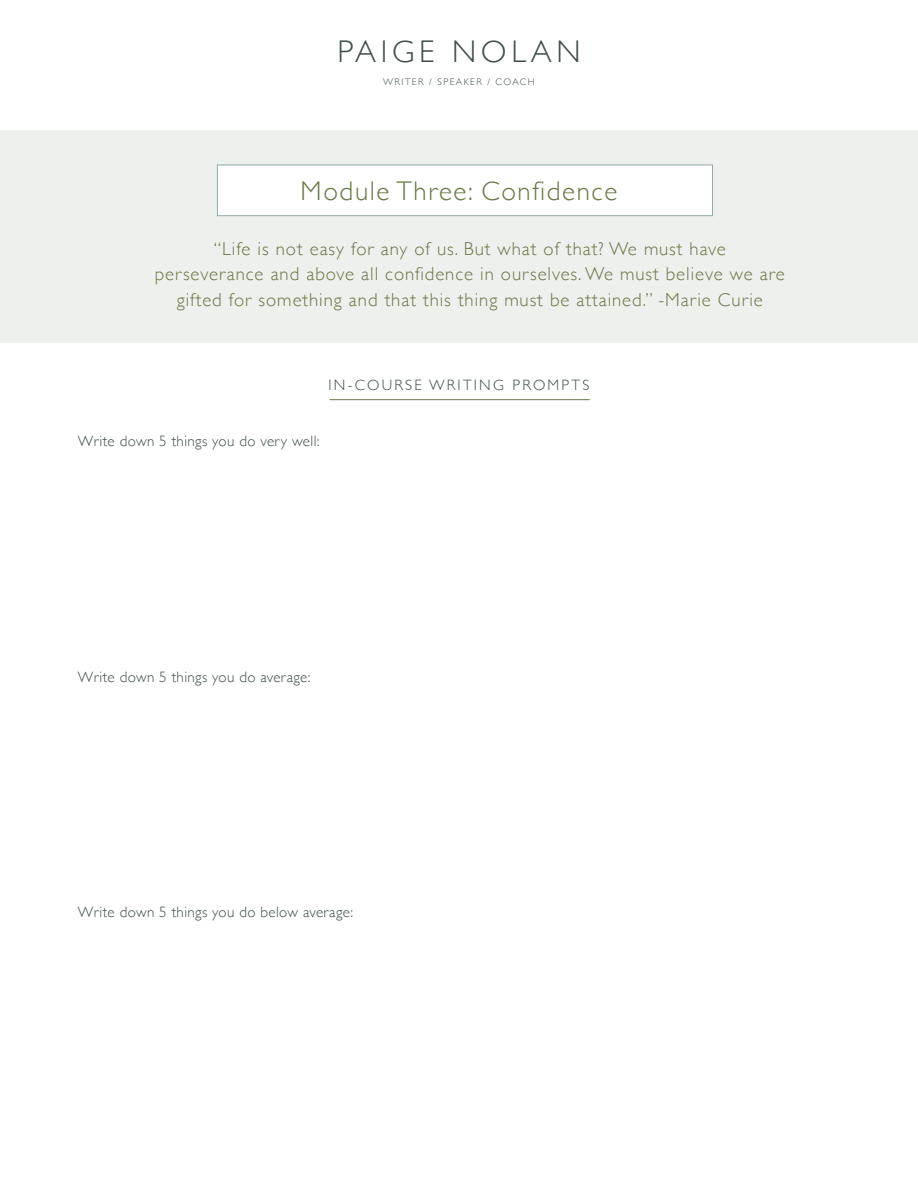
<style>
.page{position:relative;width:918px;height:1188px;background:#fff}
.page>*{position:absolute;margin:0;border:0;box-sizing:border-box;transform-origin:0 0}
.t1{font:300 31.35px "Gill Sans";letter-spacing:.15em;color:#3e4d4b}
.t2{font:300 27px "Gill Sans";letter-spacing:.06em;color:#677844}
.t3{font:300 18.75px/25.5px "Gill Sans";letter-spacing:.05em;color:#677844;text-align:center}
.t4{font:300 15px "Gill Sans";letter-spacing:.025em;color:#3e4d4b}
.t5{font:300 15px "Gill Sans";letter-spacing:.15em;color:#3e4d4b}
.t6{font:300 9.6px "Gill Sans";letter-spacing:.15em;color:#3e4d4b}
</style>
<div class="page">
<div style="left:0;top:130px;width:918px;height:212px;background:#eef0ee"></div>
<div style="left:217px;top:165px;width:496px;height:51px;background:#fff;border:1px solid #90aaa8"></div>
<hr style="left:329px;top:399px;width:261px;height:1px;background:#677844">
<h1 class="t1" style="left:337px;top:27px;width:245px">PAIGE NOLAN</h1>
<p class="t6" style="left:383px;top:74px;width:153px">WRITER / SPEAKER / COACH</p>
<h2 class="t2" style="left:301px;top:170px;width:318px">Module Three: Confidence</h2>
<p class="t3" style="left:155px;top:235px;width:632px">“Life is not easy for any of us. But what of that? We must have<br>perseverance and above all confidence in ourselves. We must believe we are gifted for something and that this thing must be attained.” -Marie Curie</p>
<p class="t5" style="left:329px;top:374px;width:262px">IN-COURSE WRITING PROMPTS</p>
<p class="t4" style="left:78px;top:430px;width:243px">Write down 5 things you do very well:</p>
<p class="t4" style="left:78px;top:665px;width:234px">Write down 5 things you do average:</p>
<p class="t4" style="left:78px;top:900px;width:277px">Write down 5 things you do below average:</p>
</div>
